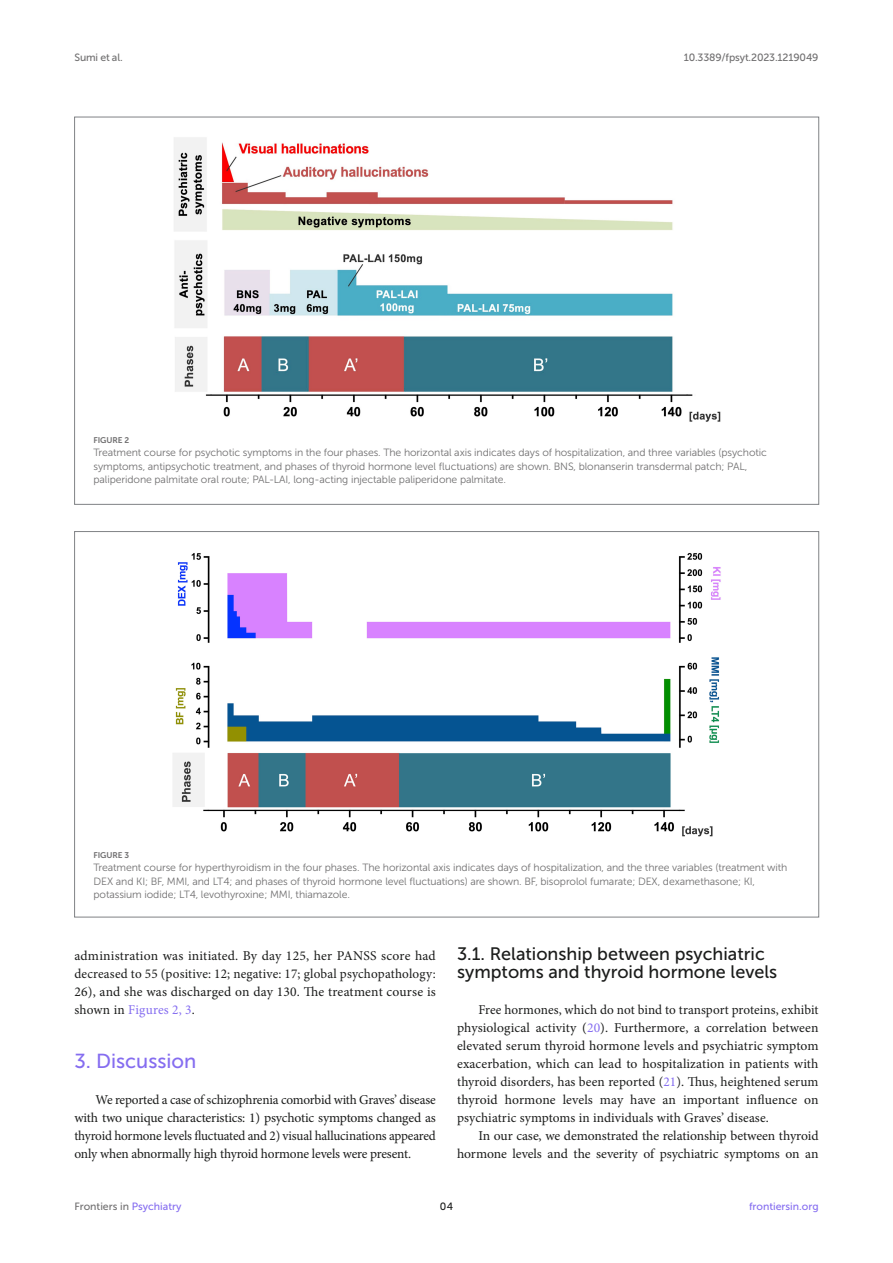
<style>
.page{position:relative;width:893px;height:1263px;background:#fff}
.page>*{position:absolute;margin:0;border:0;box-sizing:border-box;transform-origin:0 0}
.HEAD_1{font:20.25px "Museo Sans 500";color:#856df0}
.HEAD_2{font:18px/18px "Museo Sans 500";color:#1b1c1b}
.TEXT_FLUSH{font:13.5px/18px "Minion Pro";letter-spacing:-.005em;color:#1b1c1b;text-align:justify}
.TEXT{font:13.5px/18px "Minion Pro";letter-spacing:-.005em;color:#1b1c1b;text-align:justify}
.FIG_LEG{font:10.5px/13.5px "Museo Sans 300";letter-spacing:-.01em;color:#706f70}
.t1{font:10.5px "Museo Sans 500";letter-spacing:-.015em;color:#706f70}
.t2{font:10.5px "Museo Sans 500";color:#856df0}
.t3{font:10.5px "Museo Sans 500";color:#1b1c1b}
.FIG_HD{font:8.25px "Museo Sans 700";letter-spacing:-.01em;color:#706f70}
.s1{color:#856df0}
</style>
<div class="page">
<img style="left:174px;top:137px;width:547px;height:285px">
<img style="left:173px;top:553px;width:548px;height:284px">
<p class="t1" style="left:74px;top:51px;width:50px">Sumi et al.</p>
<p class="t1" style="left:684px;top:51px;width:136px">10.3389/fpsyt.2023.1219049</p>
<p class="FIG_HD" style="left:94px;top:435px;width:37px">FIGURE 2</p>
<p class="FIG_LEG" style="left:94px;top:446px;width:675px">Treatment course for psychotic symptoms in the four phases. The horizontal axis indicates days of hospitalization, and three variables (psychotic symptoms, antipsychotic treatment, and phases of thyroid hormone level fluctuations) are shown. BNS, blonanserin transdermal patch; PAL, paliperidone palmitate oral route; PAL-LAI, long-acting injectable paliperidone palmitate.</p>
<p class="FIG_HD" style="left:94px;top:850px;width:37px">FIGURE 3</p>
<p class="FIG_LEG" style="left:94px;top:861px;width:695px">Treatment course for hyperthyroidism in the four phases. The horizontal axis indicates days of hospitalization, and the three variables (treatment with<br>DEX and KI; BF, MMI, and LT4; and phases of thyroid hormone level fluctuations) are shown. BF, bisoprolol fumarate; DEX, dexamethasone; KI, potassium iodide; LT4, levothyroxine; MMI, thiamazole.</p>
<p class="TEXT" style="left:74px;top:947px;width:363px">administration was initiated. By day 125, her PANSS score had decreased to 55 (positive: 12; negative: 17; global psychopathology:<br>26), and she was discharged on day 130. The treatment course is shown in <span class="s1">Figures 2, 3</span>.</p>
<p class="HEAD_1" style="left:74px;top:1050px;width:123px">3. Discussion</p>
<p class="TEXT_FLUSH" style="left:74px;top:1091px;width:363px;text-indent:21px">We reported a case of schizophrenia comorbid with Graves’ disease with two unique characteristics: 1) psychotic symptoms changed as thyroid hormone levels fluctuated and 2) visual hallucinations appeared only when abnormally high thyroid hormone levels were present.</p>
<p class="HEAD_2" style="left:457px;top:945px;width:322px">3.1. Relationship between psychiatric symptoms and thyroid hormone levels</p>
<p class="TEXT_FLUSH" style="left:457px;top:1001px;width:363px;text-indent:21px">Free hormones, which do not bind to transport proteins, exhibit physiological activity (<span class="s1">20</span>). Furthermore, a correlation between elevated serum thyroid hormone levels and psychiatric symptom exacerbation, which can lead to hospitalization in patients with thyroid disorders, has been reported (<span class="s1">21</span>). Thus, heightened serum thyroid hormone levels may have an important influence on psychiatric symptoms in individuals with Graves’ disease.</p>
<p class="TEXT" style="left:457px;top:1127px;width:363px;text-align:right">In our case, we demonstrated the relationship between thyroid hormone levels and the severity of psychiatric symptoms on an</p>
<p class="t1" style="left:74px;top:1200px;width:109px">Frontiers in <span class="s1">Psychiatry</span></p>
<p class="t3" style="left:440px;top:1200px;width:15px">04</p>
<p class="t2" style="left:749px;top:1200px;width:71px">frontiersin.org</p>
</div>
